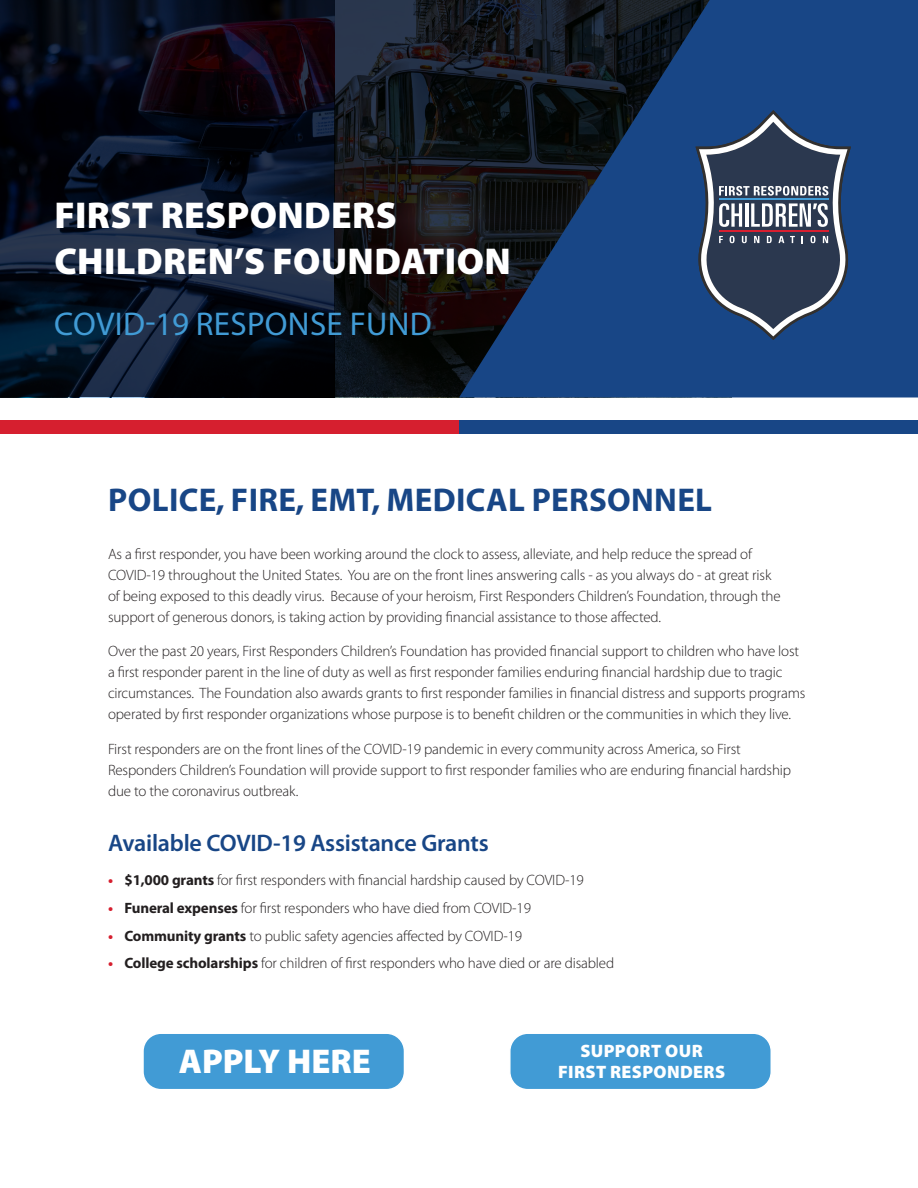
<style>
.page{position:relative;width:918px;height:1188px;background:#fff}
.page>*{position:absolute;margin:0;border:0;box-sizing:border-box;transform-origin:0 0}
.AHEAD{font:900 37.5px "Myriad Pro";letter-spacing:.01em;color:#fff}
.t1{font:900 34.5px "Myriad Pro";color:#fff}
.AHEAD-2{font:700 33px "Myriad Pro";letter-spacing:.01em;color:#184686}
.AHEAD-3{font:33px "Myriad Pro";letter-spacing:.01em;color:#419bd5}
.BHEAD{font:600 24px "Myriad Pro";letter-spacing:-.01em;color:#184686}
.t2{font:900 18px "Myriad Pro";letter-spacing:.02em;color:#fff}
.body_copy{font:300 15px/21px "Myriad Pro";letter-spacing:-.01em;color:#231f20}
.s1{font-weight:700;color:#d61f2f}
.s2{font-weight:700}
</style>
<div class="page">
<svg style="left:0;top:0;width:459px;height:398px;background:#0e1320"></svg>
<div style="left:0;top:420px;width:459px;height:14px;background:#d61f2f"></div>
<div style="left:459px;top:420px;width:459px;height:14px;background:#184686"></div>
<svg style="left:459px;top:0;width:459px;height:398px;background:#153460"></svg>
<svg style="left:696px;top:110px;width:155px;height:230px;background:#465977"></svg>
<div style="left:143px;top:1033px;width:261px;height:57px;background:#419bd5;border-radius:18px"></div>
<div style="left:142px;top:1032px;width:263px;height:58px;border:2px solid #fff;border-radius:18px"></div>
<div style="left:510px;top:1033px;width:261px;height:57px;background:#419bd5;border-radius:18px"></div>
<div style="left:509px;top:1032px;width:263px;height:58px;border:2px solid #fff;border-radius:18px"></div>
<p class="AHEAD" style="left:54px;top:194px;width:344px">FIRST RESPONDERS</p>
<p class="AHEAD" style="left:54px;top:240px;width:458px">CHILDREN’S FOUNDATION</p>
<p class="AHEAD-3" style="left:54px;top:303px;width:379px">COVID-19 RESPONSE FUND</p>
<p class="AHEAD-2" style="left:108px;top:478px;width:605px">POLICE, FIRE, EMT, MEDICAL PERSONNEL</p>
<p class="body_copy" style="left:108px;top:543px;width:674px">As a first responder, you have been working around the clock to assess, alleviate, and help reduce the spread of COVID-19 throughout the United States. You are on the front lines answering calls - as you always do - at great risk of being exposed to this deadly virus. Because of your heroism, First Responders Children’s Foundation, through the support of generous donors, is taking action by providing financial assistance to those affected.</p>
<p class="body_copy" style="left:108px;top:641px;width:699px">Over the past 20 years, First Responders Children’s Foundation has provided financial support to children who have lost a first responder parent in the line of duty as well as first responder families enduring financial hardship due to tragic circumstances. The Foundation also awards grants to first responder families in financial distress and supports programs operated by first responder organizations whose purpose is to benefit children or the communities in which they live.</p>
<p class="body_copy" style="left:108px;top:738px;width:685px">First responders are on the front lines of the COVID-19 pandemic in every community across America, so First<br>Responders Children’s Foundation will provide support to first responder families who are enduring financial hardship due to the coronavirus outbreak.</p>
<p class="BHEAD" style="left:108px;top:827px;width:382px">Available COVID-19 Assistance Grants</p>
<p class="body_copy" style="left:108px;top:869px;width:477px"><span class="s1">•</span> <span class="s2">$1,000 grants</span> for first responders with financial hardship caused by COVID-19</p>
<p class="body_copy" style="left:108px;top:897px;width:425px"><span class="s1">•</span> <span class="s2">Funeral expenses</span> for first responders who have died from COVID-19</p>
<p class="body_copy" style="left:108px;top:925px;width:416px"><span class="s1">•</span> <span class="s2">Community grants</span> to public safety agencies affected by COVID-19</p>
<p class="body_copy" style="left:108px;top:953px;width:508px"><span class="s1">•</span> <span class="s2">College scholarships</span> for children of first responders who have died or are disabled</p>
<p class="t1" style="left:179px;top:1042px;width:194px">APPLY HERE</p>
<p class="t2" style="left:580px;top:1040px;width:124px">SUPPORT OUR</p>
<p class="t2" style="left:558px;top:1062px;width:169px">FIRST RESPONDERS</p>
</div>
